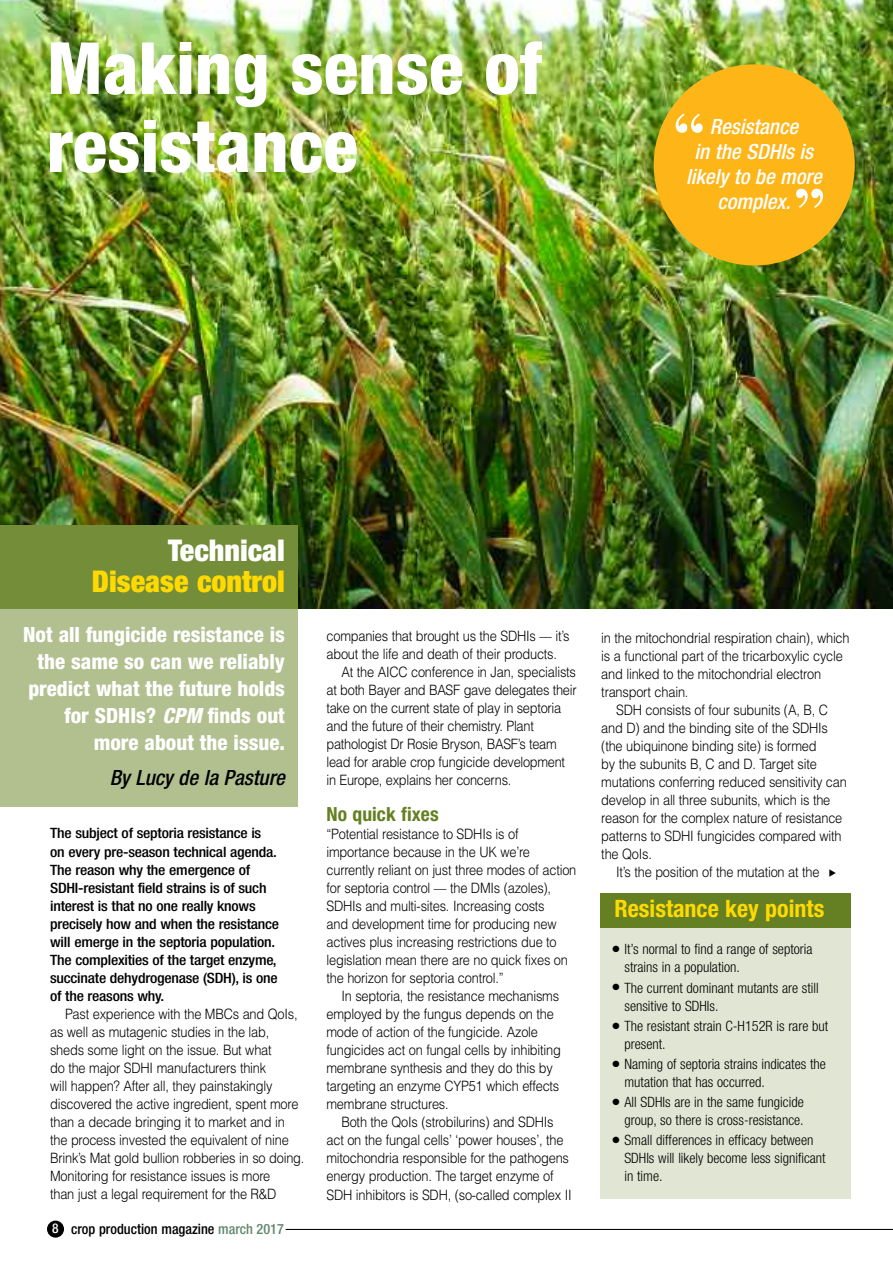
<style>
.page{position:relative;width:893px;height:1263px;background:#fff}
.page>*{position:absolute;margin:0;border:0;box-sizing:border-box;transform-origin:0 0}
.t1{font:800 condensed 72px/78px "Helvetica Neue";color:#fff}
.t2{font:700 58.95px "Bodoni BT";color:#fff}
.t3{font:900 condensed 30px "Helvetica Neue";color:#ffd902}
.t4{font:900 condensed 30px "Helvetica Neue";color:#fff}
.t5{font:700 condensed 24px "Helvetica Neue";color:#ffd902}
.t6{font:800 condensed 21px/27px "Helvetica Neue";color:#fff;text-align:right}
.t7{font:italic 500 condensed 21px/25.2px "Helvetica Neue";color:#fff;text-align:center}
.t8{font:italic 500 condensed 21px "Helvetica Neue";color:#000}
.t9{font:700 condensed 19.5px "Helvetica Neue";letter-spacing:.005em;color:#648022}
.t10{font:300 14.25px/18px "Helvetica";letter-spacing:-.015em;color:#000;scale:.9 1}
.t11{font:300 condensed 14.25px/18px "Helvetica Neue";color:#000}
.t12{font:500 condensed 14.25px/18px "Helvetica Neue";letter-spacing:-.015em;color:#000;scale:1.1 1}
.t13{font:500 condensed 14.25px "Helvetica Neue";letter-spacing:-.015em;color:#000}
.s1{font-style:italic}
.s2{font-size:13.5px;color:#fff}
.s3{color:#60896c}
</style>
<div class="page">
<img style="left:0;top:0;width:893px;height:609px">
<div style="left:0;top:526px;width:298px;height:85px;background:#748d38"></div>
<div style="left:0;top:609px;width:298px;height:198px;background:#b2c090"></div>
<div style="left:654px;top:64px;width:201px;height:201px;background:#feb518;border-radius:50%"></div>
<div style="left:47px;top:1220px;width:17px;height:17px;background:#000;border-radius:50%"></div>
<hr style="left:286px;top:1229px;width:607px;height:1px;background:#000">
<div style="left:600px;top:927px;width:250px;height:271px;background:#e0e6d3"></div>
<div style="left:600px;top:893px;width:250px;height:35px;background:#648022"></div>
<h1 class="t1" style="left:47px;top:36px;width:496px">Making sense of resistance</h1>
<h2 class="t2" style="left:672px;top:114px;width:35px">“</h2>
<h3 class="t7" style="left:686px;top:115px;width:137px">Resistance<br>in the SDHIs is likely to be more complex.</h3>
<h2 class="t2" style="left:792px;top:190px;width:35px">”</h2>
<h3 class="t4" style="left:168px;top:539px;width:118px">Technical</h3>
<h3 class="t3" style="left:92px;top:571px;width:194px">Disease control</h3>
<h3 class="t6" style="left:23px;top:622px;width:263px">Not all fungicide resistance is the same so can we reliably predict what the future holds for SDHIs? <span class="s1">CPM</span> finds out more about the issue.</h3>
<h3 class="t8" style="left:110px;top:770px;width:177px">By Lucy de la Pasture</h3>
<p class="t12" style="left:50px;top:826px;width:210px">The subject of septoria resistance is on every pre-season technical agenda.<br>The reason why the emergence of SDHI-resistant field strains is of such interest is that no one really knows precisely how and when the resistance will emerge in the septoria population.<br>The complexities of the target enzyme, succinate dehydrogenase (SDH), is one of the reasons why.</p>
<p class="t10" style="left:50px;top:1004px;width:284px;text-indent:15px">Past experience with the MBCs and QoIs, as well as mutagenic studies in the lab, sheds some light on the issue. But what<br>do the major SDHI manufacturers think<br>will happen? After all, they painstakingly discovered the active ingredient, spent more than a decade bringing it to market and in the process invested the equivalent of nine Brink’s Mat gold bullion robberies in so doing.<br>Monitoring for resistance issues is more<br>than just a legal requirement for the R&amp;D</p>
<p class="t13" style="left:52px;top:1224px;width:233px"><span class="s2">8</span> crop production magazine <span class="s3">march 2017</span></p>
<p class="t10" style="left:326px;top:627px;width:272px">companies that brought us the SDHIs –– it’s</p>
<p class="t10" style="left:326px;top:645px;width:258px">about the life and death of their products.</p>
<p class="t10" style="left:341px;top:663px;width:262px">At the AICC conference in Jan, specialists</p>
<p class="t10" style="left:326px;top:681px;width:279px">at both Bayer and BASF gave delegates their</p>
<p class="t10" style="left:326px;top:699px;width:262px">take on the current state of play in septoria</p>
<p class="t10" style="left:326px;top:717px;width:232px">and the future of their chemistry. Plant</p>
<p class="t10" style="left:326px;top:735px;width:257px">pathologist Dr Rosie Bryson, BASF’s team</p>
<p class="t10" style="left:326px;top:753px;width:267px">lead for arable crop fungicide development</p>
<p class="t10" style="left:326px;top:771px;width:207px">in Europe, explains her concerns.</p>
<h3 class="t9" style="left:326px;top:807px;width:114px">No quick fixes</h3>
<p class="t10" style="left:326px;top:825px;width:279px">“Potential resistance to SDHIs is of importance because in the UK we’re currently reliant on just three modes of action for septoria control –– the DMIs (azoles), SDHIs and multi-sites. Increasing costs<br>and development time for producing new actives plus increasing restrictions due to legislation mean there are no quick fixes on the horizon for septoria control.”</p>
<p class="t10" style="left:326px;top:987px;width:262px;text-indent:15px">In septoria, the resistance mechanisms employed by the fungus depends on the mode of action of the fungicide. Azole fungicides act on fungal cells by inhibiting membrane synthesis and they do this by targeting an enzyme CYP51 which effects membrane structures.</p>
<p class="t10" style="left:326px;top:1113px;width:274px;text-indent:15px">Both the QoIs (strobilurins) and SDHIs act on the fungal cells’ ‘power houses’, the mitochondria responsible for the pathogens energy production. The target enzyme of SDH inhibitors is SDH, (so-called complex II</p>
<p class="t10" style="left:601px;top:629px;width:277px">in the mitochondrial respiration chain), which</p>
<p class="t10" style="left:601px;top:647px;width:270px">is a functional part of the tricarboxylic cycle</p>
<p class="t10" style="left:601px;top:665px;width:246px">and linked to the mitochondrial electron</p>
<p class="t10" style="left:601px;top:683px;width:98px">transport chain.</p>
<p class="t10" style="left:616px;top:701px;width:237px">SDH consists of four subunits (A, B, C</p>
<p class="t10" style="left:601px;top:719px;width:253px">and D) and the binding site of the SDHIs</p>
<p class="t10" style="left:601px;top:737px;width:241px">(the ubiquinone binding site) is formed</p>
<p class="t10" style="left:601px;top:755px;width:241px">by the subunits B, C and D. Target site</p>
<p class="t10" style="left:601px;top:773px;width:274px">mutations conferring reduced sensitivity can</p>
<p class="t10" style="left:601px;top:791px;width:256px">develop in all three subunits, which is the</p>
<p class="t10" style="left:601px;top:809px;width:269px">reason for the complex nature of resistance</p>
<p class="t10" style="left:601px;top:827px;width:269px">patterns to SDHI fungicides compared with</p>
<p class="t10" style="left:601px;top:845px;width:58px">the QoIs.</p>
<p class="t10" style="left:616px;top:863px;width:227px">It’s the position of the mutation at the</p>
<h3 class="t5" style="left:614px;top:900px;width:211px">Resistance key points</h3>
<p class="t11" style="left:624px;top:942px;width:190px;text-indent:-12px">● It’s normal to find a range of septoria strains in a population.</p>
<p class="t11" style="left:624px;top:980px;width:196px;text-indent:-12px">● The current dominant mutants are still sensitive to SDHIs.</p>
<p class="t11" style="left:624px;top:1018px;width:205px;text-indent:-12px">● The resistant strain C-H152R is rare but present.</p>
<p class="t11" style="left:624px;top:1056px;width:203px;text-indent:-12px">● Naming of septoria strains indicates the mutation that has occurred.</p>
<p class="t11" style="left:612px;top:1094px;width:193px;text-align:right">● All SDHIs are in the same fungicide group, so there is cross-resistance.</p>
<p class="t11" style="left:624px;top:1132px;width:203px;text-indent:-12px">● Small differences in efficacy between<br>SDHIs will likely become less significant in time.</p>
</div>
